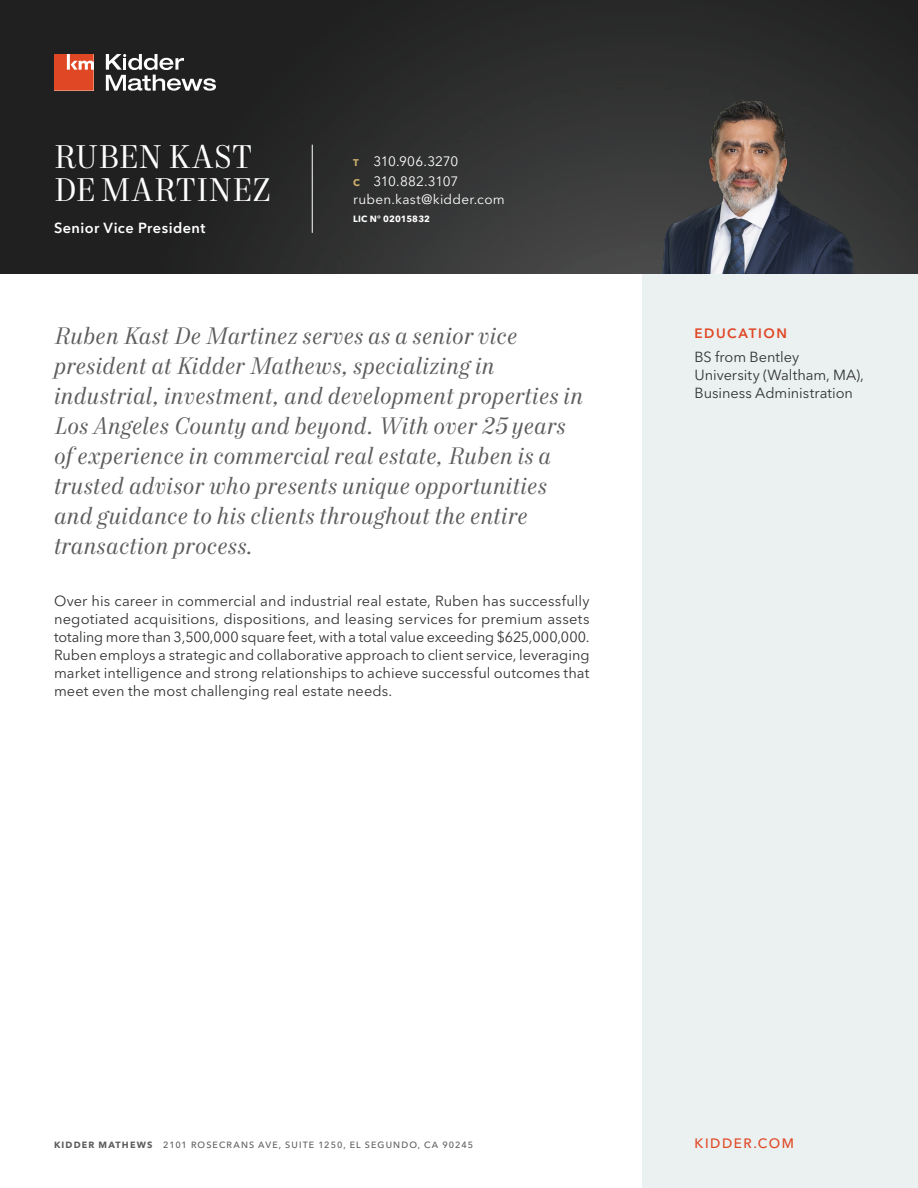
<style>
.page{position:relative;width:918px;height:1188px;background:#fff}
.page>*{position:absolute;margin:0;border:0;box-sizing:border-box;transform-origin:0 0}
.Headline_-_Level_2_-_White_2023{font:33px/33px "Mort Modern 08";letter-spacing:.005em;color:#fff}
.Callout_Text_-_Italics_-_Ash_2023{font:italic 24px/30px "Mort Modern 08";letter-spacing:.01em;color:#5e5d5d}
.Body_Copy_-_Charcoal_2023{font:14.55px/18px "Avenir Next LT Pro";letter-spacing:.005em;color:#313234;text-align:justify}
.Subhead_-_Level_2_-_White_2023{font:600 14.55px "Avenir Next LT Pro";letter-spacing:.03em;color:#fff}
.Contact_Info_-_White_2023{font:13.5px/19.8px "Avenir Next LT Pro";letter-spacing:-.015em;color:#fff}
.Contact_Info_-_White_2023-2{font:13.5px "Avenir Next LT Pro";letter-spacing:.02em;color:#fff}
.t1{font:500 13.5px "Avenir Next LT Pro";letter-spacing:.11em;color:#e04825}
.Subhead_-_Level_1_-_Orange_2023{font:600 13.5px "Avenir Next LT Pro";letter-spacing:.115em;color:#e04825}
.t2{font:500 9px "Avenir Next LT Pro";letter-spacing:.12em;color:#5e5d5d}
.Contact_Info_-_White_2023-3{font:700 9px "Avenir Next LT Pro";letter-spacing:.01em;color:#fff}
.s1{font-weight:700;font-size:9.75px;color:#cbae6b}
.s2{font-weight:700}
</style>
<div class="page">
<div style="left:642px;top:273px;width:276px;height:915px;background:#ebf0f1"></div>
<img style="left:0;top:0;width:918px;height:273px">
<img style="left:642px;top:95px;width:222px;height:178px">
<hr style="left:312px;top:145px;width:1px;height:88px;background:#fff">
<svg style="left:106px;top:54px;width:110px;height:37px"></svg>
<svg style="left:54px;top:54px;width:40px;height:37px"></svg>
<p class="Headline_-_Level_2_-_White_2023" style="left:54px;top:142px;width:219px">RUBEN KAST<br>DE MARTINEZ</p>
<p class="Subhead_-_Level_2_-_White_2023" style="left:54px;top:219px;width:153px">Senior Vice President</p>
<p class="Contact_Info_-_White_2023" style="left:353px;top:151px;width:107px"><span class="s1">T</span> 310.906.3270<br><span class="s1">C</span> 310.882.3107</p>
<p class="Contact_Info_-_White_2023-2" style="left:353px;top:191px;width:153px">ruben.kast@kidder.com</p>
<p class="Contact_Info_-_White_2023-3" style="left:353px;top:213px;width:78px">LIC N° 02015832</p>
<p class="Callout_Text_-_Italics_-_Ash_2023" style="left:54px;top:323px;width:531px">Ruben Kast De Martinez serves as a senior vice president at Kidder Mathews, specializing in industrial, investment, and development properties in Los Angeles County and beyond. With over 25 years of experience in commercial real estate, Ruben is a trusted advisor who presents unique opportunities and guidance to his clients throughout the entire transaction process.</p>
<p class="Body_Copy_-_Charcoal_2023" style="left:54px;top:592px;width:537px">Over his career in commercial and industrial real estate, Ruben has successfully negotiated acquisitions, dispositions, and leasing services for premium assets totaling more than 3,500,000 square feet, with a total value exceeding $625,000,000.<br>Ruben employs a strategic and collaborative approach to client service, leveraging market intelligence and strong relationships to achieve successful outcomes that meet even the most challenging real estate needs.</p>
<p class="Subhead_-_Level_1_-_Orange_2023" style="left:694px;top:325px;width:94px">EDUCATION</p>
<p class="Body_Copy_-_Charcoal_2023" style="left:694px;top:348px;width:171px;text-align:left">BS from Bentley<br>University (Waltham, MA),<br>Business Administration</p>
<p class="t2" style="left:54px;top:1139px;width:421px"><span class="s2">KIDDER MATHEWS</span> 2101 ROSECRANS AVE, SUITE 1250, EL SEGUNDO, CA 90245</p>
<p class="t1" style="left:694px;top:1135px;width:101px">KIDDER.COM</p>
</div>
